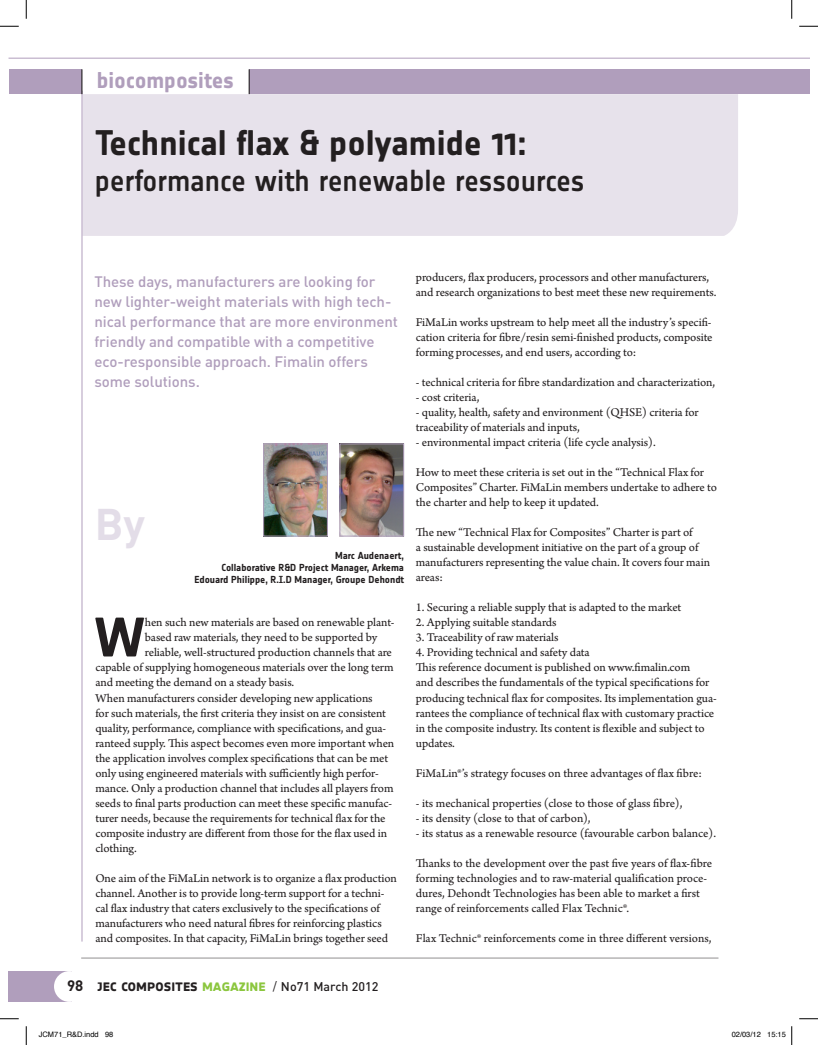
<style>
.page{position:relative;width:818px;height:1045px;background:#fff}
.page>*{position:absolute;margin:0;border:0;box-sizing:border-box;transform-origin:0 0}
.t1{font:700 54.75px "Notes Soft";color:#231f20}
.t2{font:700 43.75px "DIN";color:#e3dde8}
.t3{font:700 35px "Notes Soft";letter-spacing:-.005em;color:#231f20}
.t4{font:500 30px "Notes Soft";letter-spacing:-.005em;color:#231f20}
.t5{font:700 22.5px "Notes Soft";letter-spacing:-.005em;color:#b09ebc}
.t6{font:500 15px/20px "DIN";letter-spacing:-.005em;color:#b09ebc}
.t7{font:15px "Notes Soft Bold Caps";letter-spacing:-.005em;color:#231f20}
.t8{font:12.5px/15px "Arno Pro Sm Text";letter-spacing:-.005em;color:#231f20}
.t9{font:700 10px/12px "Notes Soft";letter-spacing:-.005em;color:#231f20;text-align:right}
.t10{font:7.5px "Helvetica";color:#000}
.s1{font-family:"DIN";font-weight:700}
.s2{color:#8bc63e}
.s3{font-family:"Minion Pro"}
.s4{font-family:"DIN";font-weight:500;font-size:12.5px}
</style>
<div class="page">
<div style="left:83px;top:94px;width:655px;height:142px;background:#e7e2eb"></div>
<div style="left:249px;top:69px;width:560px;height:25px;background:#b09ebc"></div>
<hr style="left:9px;top:58px;width:800px;height:1px;background:#b09ebc">
<hr style="left:82px;top:91px;width:1px;height:850px;background:#b09ebc">
<svg style="left:249px;top:69px;width:1px;height:25px"></svg>
<div style="left:9px;top:69px;width:73px;height:25px;background:#b09ebc"></div>
<svg style="left:81px;top:69px;width:1px;height:25px"></svg>
<hr style="left:81px;top:957px;width:637px;height:1px;background:#231f20">
<div style="left:9px;top:971px;width:63px;height:31px;background:#b09ebc"></div>
<div style="left:54px;top:971px;width:31px;height:31px;background:#fff;border-radius:50%"></div>
<img style="left:342px;top:445px;width:60px;height:89px">
<div style="left:340px;top:443px;width:64px;height:93px;border:1px solid #b09ebc"></div>
<img style="left:265px;top:445px;width:61px;height:89px">
<div style="left:263px;top:443px;width:65px;height:93px;border:1px solid #b09ebc"></div>
<svg style="left:0;top:25px;width:19px;height:2px"></svg>
<svg style="left:799px;top:25px;width:19px;height:2px"></svg>
<svg style="left:0;top:1018px;width:19px;height:1px"></svg>
<svg style="left:799px;top:1018px;width:19px;height:1px"></svg>
<svg style="left:25px;top:0;width:2px;height:19px"></svg>
<svg style="left:25px;top:1026px;width:2px;height:19px"></svg>
<svg style="left:791px;top:0;width:1px;height:19px"></svg>
<svg style="left:791px;top:1026px;width:1px;height:19px"></svg>
<p class="t5" style="left:97px;top:67px;width:139px">biocomposites</p>
<p class="t3" style="left:95px;top:124px;width:433px">Technical flax &amp; polyamide 11:</p>
<p class="t4" style="left:95px;top:164px;width:491px">performance with renewable ressources</p>
<p class="t6" style="left:94px;top:271px;width:305px">These days, manufacturers are looking for new lighter-weight materials with high tech&shy;nical performance that are more environment friendly and compatible with a competitive eco-responsible approach. Fimalin offers some solutions.</p>
<p class="t2" style="left:95px;top:495px;width:52px">By</p>
<p class="t9" style="left:222px;top:549px;width:184px">Marc Audenaert,<br>Collaborative R&amp;D Project Manager, Arkema</p>
<p class="t9" style="left:195px;top:573px;width:211px">Edouard Philippe, R.I.D Manager, Groupe Dehondt</p>
<p class="t1" style="left:94px;top:607px;width:53px">W</p>
<p class="t8" style="left:145px;top:616px;width:251px">hen such new materials are based on renewable plant-</p>
<p class="t8" style="left:145px;top:631px;width:234px">based raw materials, they need to be supported by</p>
<p class="t8" style="left:145px;top:646px;width:249px">reliable, well-structured production channels that are</p>
<p class="t8" style="left:95px;top:661px;width:300px">capable of supplying homogeneous materials over the long term</p>
<p class="t8" style="left:95px;top:676px;width:200px">and meeting the demand on a steady basis.</p>
<p class="t8" style="left:95px;top:691px;width:300px">When manufacturers consider developing new applications<br>for such materials, the first criteria they insist on are consistent quality, performance, compliance with specifications, and gua&shy;ranteed supply. This aspect becomes even more important when the application involves complex specifications that can be met only using engineered materials with sufficiently high perfor&shy;mance. Only a production channel that includes all players from seeds to final parts production can meet these specific manufac&shy;turer needs, because the requirements for technical flax for the composite industry are different from those for the flax used in clothing.</p>
<p class="t8" style="left:95px;top:871px;width:303px">One aim of the FiMaLin network is to organize a flax production channel. Another is to provide long-term support for a techni&shy;cal flax industry that caters exclusively to the specifications of manufacturers who need natural fibres for reinforcing plastics and composites. In that capacity, FiMaLin brings together seed</p>
<p class="t8" style="left:416px;top:271px;width:302px">producers, flax producers, processors and other manufacturers, and research organizations to best meet these new requirements.</p>
<p class="t8" style="left:416px;top:316px;width:298px;text-align:justify">FiMaLin works upstream to help meet all the industry’s specifi&shy;cation criteria for fibre/resin semi-finished products, composite forming processes, and end users, according to:</p>
<p class="t8" style="left:416px;top:376px;width:301px">- technical criteria for fibre standardization and characterization,</p>
<p class="t8" style="left:416px;top:391px;width:65px">- cost criteria,</p>
<p class="t8" style="left:416px;top:406px;width:284px">- quality, health, safety and environment (QHSE) criteria for traceability of materials and inputs,</p>
<p class="t8" style="left:416px;top:436px;width:241px">- environmental impact criteria (life cycle analysis).</p>
<p class="t8" style="left:416px;top:466px;width:303px">How to meet these criteria is set out in the “Technical Flax for<br>Composites” Charter. FiMaLin members undertake to adhere to the charter and help to keep it updated.</p>
<p class="t8" style="left:416px;top:526px;width:296px">The new “Technical Flax for Composites” Charter is part of<br>a sustainable development initiative on the part of a group of manufacturers representing the value chain. It covers four main areas:</p>
<p class="t8" style="left:416px;top:601px;width:267px">1. Securing a reliable supply that is adapted to the market</p>
<p class="t8" style="left:416px;top:616px;width:142px">2. Applying suitable standards</p>
<p class="t8" style="left:416px;top:631px;width:144px">3. Traceability of raw materials</p>
<p class="t8" style="left:416px;top:646px;width:175px">4. Providing technical and safety data</p>
<p class="t8" style="left:416px;top:661px;width:302px">This reference document is published on www.fimalin.com<br>and describes the fundamentals of the typical specifications for producing technical flax for composites. Its implementation gua&shy;rantees the compliance of technical flax with customary practice in the composite industry. Its content is flexible and subject to updates.</p>
<p class="t8" style="left:416px;top:766px;width:288px">FiMaLin®’s strategy focuses on three advantages of flax fibre:</p>
<p class="t8" style="left:416px;top:796px;width:268px">- its mechanical properties (close to those of glass fibre),</p>
<p class="t8" style="left:416px;top:811px;width:176px">- its density (close to that of carbon),</p>
<p class="t8" style="left:416px;top:826px;width:302px">- its status as a renewable resource (favourable carbon balance).</p>
<p class="t8" style="left:416px;top:856px;width:298px">Thanks to the development over the past five years of flax-fibre forming technologies and to raw-material qualification proce&shy;dures, Dehondt Technologies has been able to market a first range of reinforcements called Flax Technic®.</p>
<p class="t8" style="left:416px;top:931px;width:297px">Flax Technic® reinforcements come in three different versions,</p>
<p class="t7" style="left:67px;top:977px;width:313px"><span class="s1">98</span> jec composites <span class="s2">magazine</span> <span class="s3">/</span> <span class="s4">No71 March 2012</span></p>
<p class="t10" style="left:39px;top:1029px;width:76px">JCM71_R&amp;D.indd 98</p>
<p class="t10" style="left:732px;top:1029px;width:56px">02/03/12 15:15</p>
</div>
